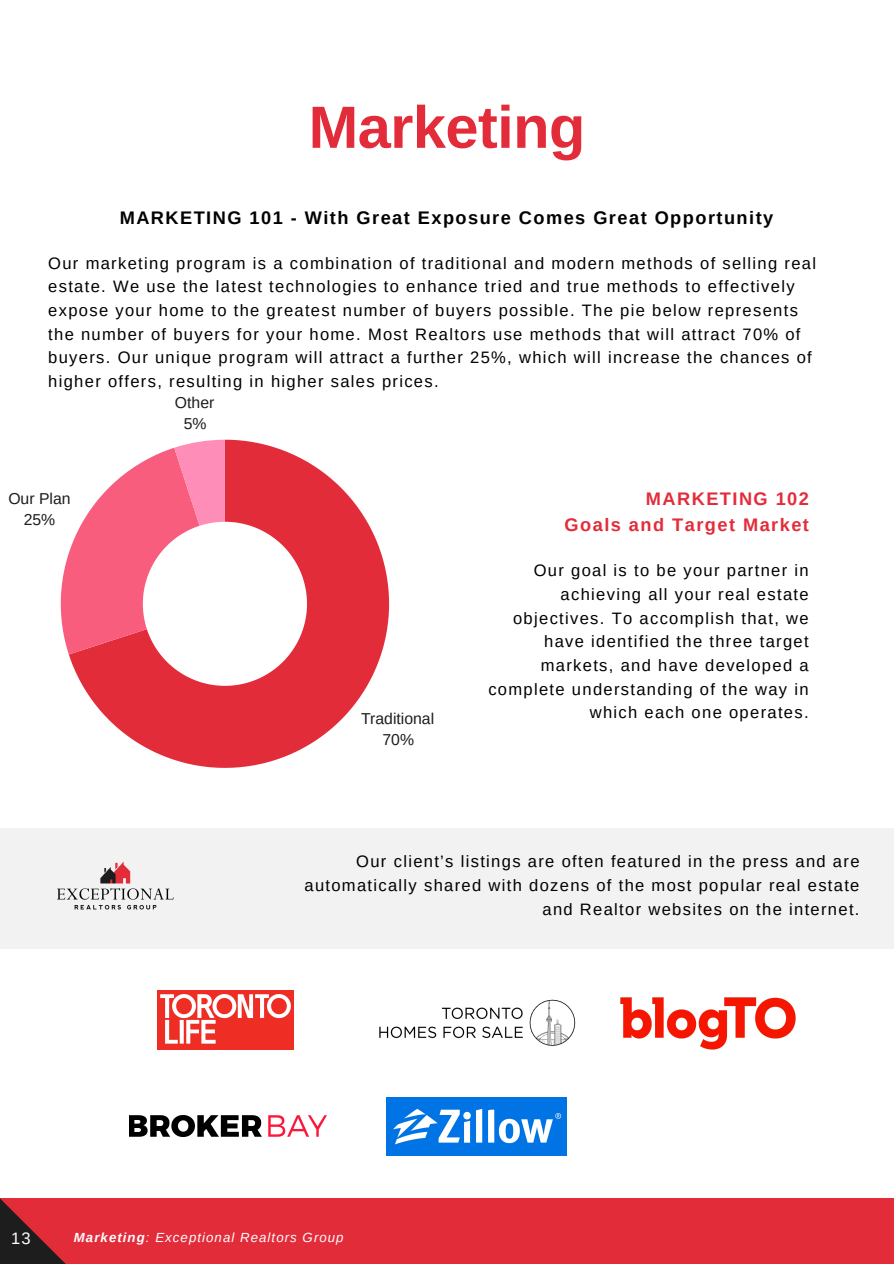
<style>
.page{position:relative;width:894px;height:1264px;background:#fff}
.page>*{position:absolute;margin:0;border:0;box-sizing:border-box;transform-origin:0 0}
.t1{font:700 59.55px "Arimo";letter-spacing:-.01em;color:#e32c3a}
.t2{font:700 18.15px "Arimo";letter-spacing:.08em;color:#000}
.t3{font:700 18.15px/25.8px "Arimo";letter-spacing:.08em;color:#e32c3a;text-align:right}
.t4{font:16.5px/23.7px "Arimo";letter-spacing:.08em;color:#000;text-align:right}
.t5{font:16.5px "Arimo";color:#fff}
.t6{font:15.75px/20.9px "Arimo";color:#1d1d1d;text-align:center}
.t7{font:italic 13.2px "Arimo";letter-spacing:.08em;color:#fff}
.s1{font-weight:700}
</style>
<div class="page">
<svg style="left:69px;top:440px;width:320px;height:328px;fill:#e32c3a"></svg>
<svg style="left:61px;top:440px;width:164px;height:214px"></svg>
<div style="left:0;top:1197px;width:893px;height:66px;background:#e32c3a"></div>
<svg style="left:0;top:1136px;width:192px;height:127px"></svg>
<div style="left:0;top:828px;width:893px;height:120px;background:#f2f2f2"></div>
<img style="left:57px;top:861px;width:117px;height:49px">
<img style="left:157px;top:990px;width:136px;height:58px">
<img style="left:386px;top:1097px;width:180px;height:58px">
<img style="left:620px;top:997px;width:174px;height:52px">
<img style="left:129px;top:1115px;width:197px;height:21px">
<img style="left:379px;top:999px;width:197px;height:47px">
<h1 class="t1" style="left:308px;top:94px;width:278px">Marketing</h1>
<p class="t2" style="left:120px;top:207px;width:655px">MARKETING 101 - With Great Exposure Comes Great Opportunity</p>
<p class="t4" style="left:48px;top:251px;width:769px;text-align:left">Our marketing program is a combination of traditional and modern methods of selling real estate. We use the latest technologies to enhance tried and true methods to effectively expose your home to the greatest number of buyers possible. The pie below represents the number of buyers for your home. Most Realtors use methods that will attract 70% of buyers. Our unique program will attract a further 25%, which will increase the chances of higher offers, resulting in higher sales prices.</p>
<p class="t6" style="left:8px;top:488px;width:64px">Our Plan<br>25%</p>
<p class="t6" style="left:175px;top:392px;width:41px">Other<br>5%</p>
<p class="t6" style="left:361px;top:708px;width:74px">Traditional<br>70%</p>
<p class="t3" style="left:564px;top:485px;width:246px">MARKETING 102<br>Goals and Target Market</p>
<p class="t4" style="left:488px;top:559px;width:322px">Our goal is to be your partner in achieving all your real estate objectives. To accomplish that, we have identified the three target markets, and have developed a complete understanding of the way in which each one operates.</p>
<p class="t4" style="left:304px;top:849px;width:556px">Our client’s listings are often featured in the press and are automatically shared with dozens of the most popular real estate and Realtor websites on the internet.</p>
<p class="t5" style="left:11px;top:1228px;width:21px">13</p>
<p class="t7" style="left:74px;top:1230px;width:271px"><span class="s1">Marketing</span>: Exceptional Realtors Group</p>
</div>
